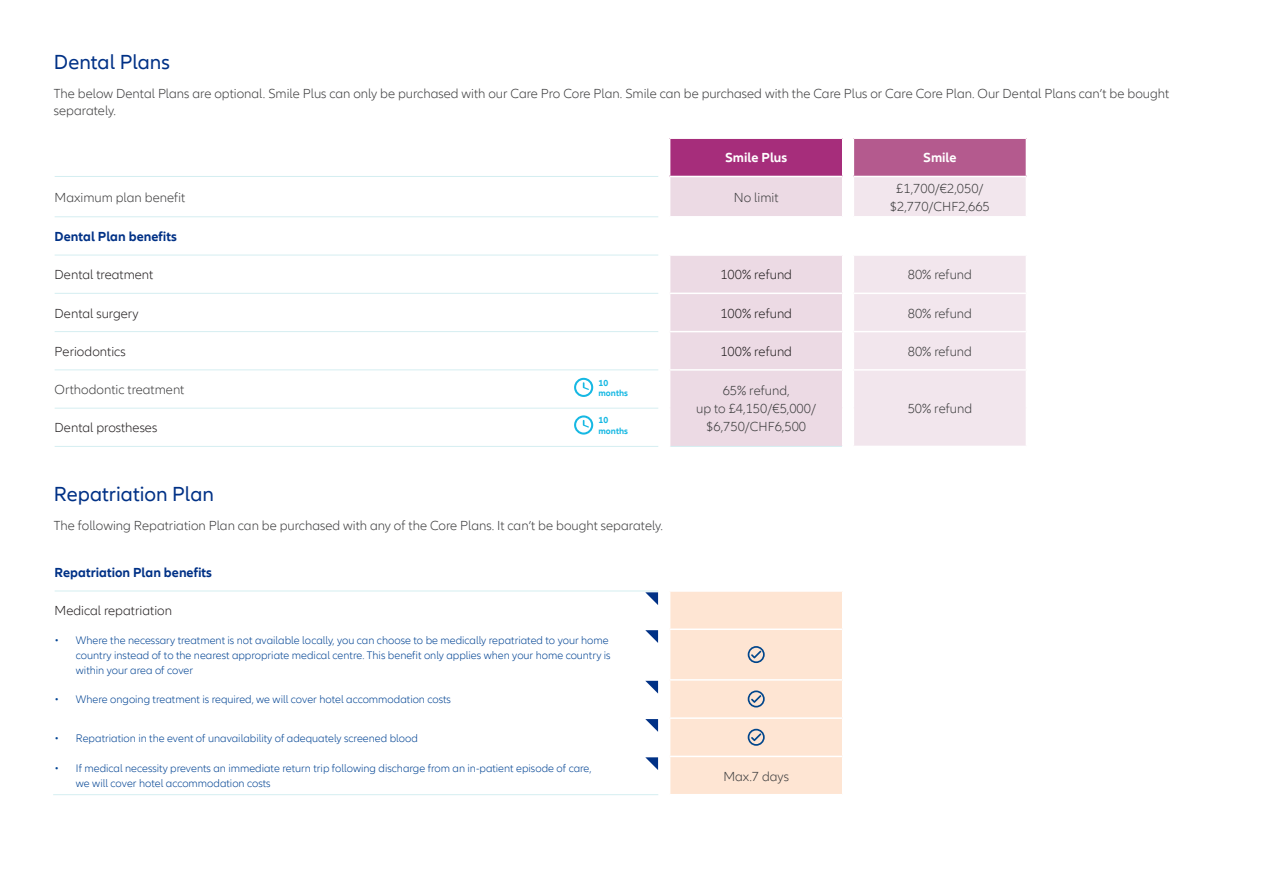
<style>
.page{position:relative;width:1263px;height:893px;background:#fff}
.page>*{position:absolute;margin:0;border:0;box-sizing:border-box;transform-origin:0 0}
.t1{font:21px "Allianz Neo";color:#003186}
.Normal_1{font:300 13.5px/16.5px "Allianz Neo";color:#3e3e3f}
.Normal_1-2{font:300 13.5px "Allianz Neo";color:#231f20}
.t2{font:700 13.5px "Allianz Neo";color:#003186}
.t3{font:700 13.5px "Allianz Neo";color:#fff}
.t4{font:300 11.25px/15px "Allianz Neo";color:#004393}
.t5{font:700 9px/10.5px "Allianz Neo";color:#16b8e3}
</style>
<div class="page">
<div style="left:670px;top:138px;width:173px;height:38px;background:#a62d7b"></div>
<div style="left:853px;top:138px;width:173px;height:38px;background:#b45a8e"></div>
<svg style="left:670px;top:177px;width:172px;height:269px;background:#eedfe7"></svg>
<div style="left:854px;top:177px;width:172px;height:39px;background:#f2e6ed"></div>
<div style="left:854px;top:256px;width:172px;height:190px;background:#f2e6ed"></div>
<hr style="left:670px;top:216px;width:173px;height:2px;background:#fff">
<hr style="left:670px;top:137px;width:173px;height:2px;background:#fff">
<hr style="left:842px;top:139px;width:1px;height:37px;background:#fff">
<hr style="left:853px;top:137px;width:173px;height:2px;background:#fff">
<hr style="left:853px;top:139px;width:1px;height:37px;background:#fff">
<hr style="left:670px;top:254px;width:173px;height:2px;background:#fff">
<hr style="left:670px;top:293px;width:173px;height:1px;background:#fff">
<hr style="left:853px;top:293px;width:173px;height:1px;background:#fff">
<hr style="left:670px;top:331px;width:173px;height:1px;background:#fff">
<hr style="left:853px;top:331px;width:173px;height:1px;background:#fff">
<hr style="left:670px;top:369px;width:173px;height:2px;background:#fff">
<hr style="left:853px;top:369px;width:173px;height:2px;background:#fff">
<hr style="left:55px;top:293px;width:603px;height:1px;background:#d5eef1">
<hr style="left:55px;top:331px;width:603px;height:1px;background:#d5eef1">
<hr style="left:55px;top:369px;width:603px;height:1px;background:#d5eef1">
<hr style="left:55px;top:408px;width:603px;height:1px;background:#d5eef1">
<hr style="left:55px;top:176px;width:603px;height:1px;background:#d5eef1">
<hr style="left:55px;top:255px;width:603px;height:1px;background:#d5eef1">
<hr style="left:55px;top:591px;width:603px;height:1px;background:#d5eef1">
<hr style="left:55px;top:216px;width:603px;height:1px;background:#d5eef1">
<hr style="left:670px;top:446px;width:172px;height:1px;background:#d5eef1">
<hr style="left:55px;top:446px;width:603px;height:1px;background:#d5eef1">
<hr style="left:53px;top:794px;width:605px;height:1px;background:#d5eef1">
<svg style="left:645px;top:590px;width:198px;height:204px;background:#f9e5d8"></svg>
<svg style="left:574px;top:378px;width:19px;height:19px"></svg>
<svg style="left:574px;top:415px;width:19px;height:20px"></svg>
<p class="t1" style="left:54px;top:50px;width:117px">Dental Plans</p>
<p class="Normal_1" style="left:54px;top:86px;width:1117px">The below Dental Plans are optional. Smile Plus can only be purchased with our Care Pro Core Plan. Smile can be purchased with the Care Plus or Care Core Plan. Our Dental Plans can’t be bought separately.</p>
<p class="t3" style="left:725px;top:150px;width:63px">Smile Plus</p>
<p class="t3" style="left:923px;top:150px;width:35px">Smile</p>
<p class="Normal_1" style="left:55px;top:189px;width:132px">Maximum plan benefit</p>
<p class="Normal_1" style="left:734px;top:189px;width:46px">No limit</p>
<p class="Normal_1" style="left:896px;top:180px;width:89px">£1,700/€2,050/</p>
<p class="Normal_1" style="left:890px;top:198px;width:101px">$2,770/CHF2,665</p>
<p class="t2" style="left:55px;top:229px;width:124px">Dental Plan benefits</p>
<p class="Normal_1-2" style="left:55px;top:267px;width:100px">Dental treatment</p>
<p class="Normal_1-2" style="left:720px;top:267px;width:73px">100% refund</p>
<p class="Normal_1" style="left:908px;top:267px;width:66px">80% refund</p>
<p class="Normal_1-2" style="left:55px;top:306px;width:85px">Dental surgery</p>
<p class="Normal_1-2" style="left:720px;top:306px;width:73px">100% refund</p>
<p class="Normal_1" style="left:908px;top:305px;width:66px">80% refund</p>
<p class="Normal_1-2" style="left:55px;top:344px;width:72px">Periodontics</p>
<p class="Normal_1-2" style="left:720px;top:344px;width:73px">100% refund</p>
<p class="Normal_1" style="left:908px;top:344px;width:66px">80% refund</p>
<p class="Normal_1" style="left:55px;top:382px;width:131px">Orthodontic treatment</p>
<p class="Normal_1" style="left:723px;top:383px;width:68px">65% refund,</p>
<p class="Normal_1" style="left:696px;top:401px;width:121px">up to £4,150/€5,000/</p>
<p class="Normal_1" style="left:706px;top:419px;width:101px">$6,750/CHF6,500</p>
<p class="t5" style="left:598px;top:378px;width:31px">10 months</p>
<p class="t5" style="left:598px;top:415px;width:31px">10 months</p>
<p class="Normal_1" style="left:908px;top:401px;width:66px">50% refund</p>
<p class="Normal_1-2" style="left:55px;top:420px;width:104px">Dental prostheses</p>
<p class="t1" style="left:54px;top:482px;width:162px">Repatriation Plan</p>
<p class="Normal_1" style="left:54px;top:518px;width:611px">The following Repatriation Plan can be purchased with any of the Core Plans. It can’t be bought separately.</p>
<p class="t2" style="left:55px;top:564px;width:159px">Repatriation Plan benefits</p>
<p class="Normal_1-2" style="left:55px;top:603px;width:119px">Medical repatriation</p>
<p class="t4" style="left:76px;top:633px;width:536px;text-indent:-21px">• Where the necessary treatment is not available locally, you can choose to be medically repatriated to your home country instead of to the nearest appropriate medical centre. This benefit only applies when your home country is within your area of cover</p>
<p class="t4" style="left:55px;top:692px;width:398px">• Where ongoing treatment is required, we will cover hotel accommodation costs</p>
<p class="t4" style="left:55px;top:731px;width:365px">• Repatriation in the event of unavailability of adequately screened blood</p>
<p class="t4" style="left:76px;top:761px;width:517px;text-indent:-21px">• If medical necessity prevents an immediate return trip following discharge from an in-patient episode of care, we will cover hotel accommodation costs</p>
<p class="Normal_1" style="left:723px;top:768px;width:67px">Max.7 days</p>
</div>
